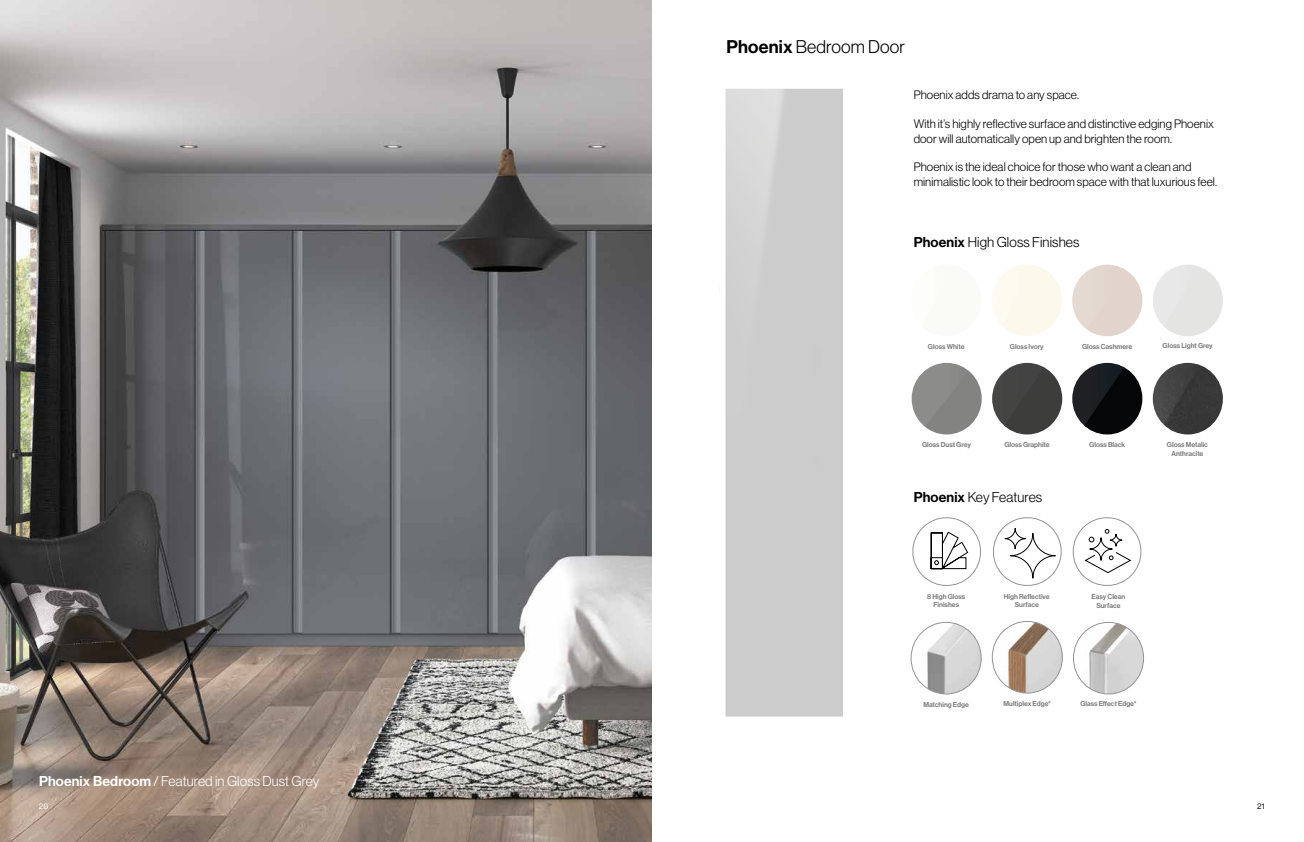
<style>
.page{position:relative;width:1304px;height:842px;background:#fff}
.page>*{position:absolute;margin:0;border:0;box-sizing:border-box;transform-origin:0 0}
.t1{font:18px "N Haas Grotesk DS Std 45 Lt";letter-spacing:.01em;color:#000}
.t2{font:14px "N Haas Grotesk DS Std 45 Lt";letter-spacing:.01em;color:#000}
.t3{font:14px "N Haas Grotesk DS Std 45 Lt";letter-spacing:.01em;color:#fff}
.t4{font:12px/14.4px "N Haas Grotesk DS Std 45 Lt";letter-spacing:.005em;color:#000}
.t5{font:8px "N Haas Grotesk DS Pro 55 Rg";color:#fff}
.t6{font:8px "N Haas Grotesk DS Pro 55 Rg";color:#000}
.t7{font:7px/8.4px "N Haas Grotesk DS Std 65 Md";color:#7c7b7b;text-align:center}
.s1{font-family:"N Haas Grotesk DS Std 65 Md"}
</style>
<div class="page">
<img style="left:0;top:0;width:652px;height:842px">
<img style="left:912px;top:363px;width:70px;height:71px">
<img style="left:992px;top:363px;width:70px;height:71px">
<img style="left:1072px;top:265px;width:70px;height:71px">
<img style="left:1153px;top:265px;width:70px;height:71px">
<img style="left:1072px;top:363px;width:70px;height:71px">
<img style="left:719px;top:88px;width:124px;height:629px">
<img style="left:1153px;top:363px;width:70px;height:71px">
<svg style="left:912px;top:517px;width:69px;height:69px"></svg>
<svg style="left:993px;top:517px;width:149px;height:69px"></svg>
<img style="left:911px;top:622px;width:70px;height:72px">
<div style="left:911px;top:622px;width:70px;height:72px;border:1px solid #939498;border-radius:50%"></div>
<img style="left:992px;top:621px;width:70px;height:72px">
<div style="left:992px;top:621px;width:70px;height:72px;border:1px solid #939498;border-radius:50%"></div>
<img style="left:1073px;top:622px;width:71px;height:72px">
<div style="left:1073px;top:622px;width:71px;height:72px;border:1px solid #939498;border-radius:50%"></div>
<p class="t3" style="left:39px;top:773px;width:282px"><span class="s1">Phoenix Bedroom</span> / Featured in Gloss Dust Grey</p>
<p class="t5" style="left:39px;top:801px;width:11px">20</p>
<h1 class="t1" style="left:727px;top:37px;width:180px"><span class="s1">Phoenix</span> Bedroom Door</h1>
<p class="t4" style="left:914px;top:88px;width:167px">Phoenix adds drama to any space.</p>
<p class="t4" style="left:914px;top:117px;width:302px">With it’s highly reflective surface and distinctive edging Phoenix door will automatically open up and brighten the room.</p>
<p class="t4" style="left:914px;top:160px;width:305px">Phoenix is the ideal choice for those who want a clean and minimalistic look to their bedroom space with that luxurious feel.</p>
<p class="t2" style="left:914px;top:234px;width:167px"><span class="s1">Phoenix</span> High Gloss Finishes</p>
<p class="t7" style="left:928px;top:342px;width:38px">Gloss White</p>
<p class="t7" style="left:1010px;top:342px;width:35px">Gloss Ivory</p>
<p class="t7" style="left:1082px;top:342px;width:52px">Gloss Cashmere</p>
<p class="t7" style="left:1163px;top:341px;width:52px">Gloss Light Grey</p>
<p class="t7" style="left:922px;top:440px;width:50px">Gloss Dust Grey</p>
<p class="t7" style="left:1004px;top:440px;width:47px">Gloss Graphite</p>
<p class="t7" style="left:1089px;top:440px;width:38px">Gloss Black</p>
<p class="t7" style="left:1167px;top:441px;width:43px">Gloss Metalic<br>Anthracite</p>
<p class="t2" style="left:914px;top:490px;width:130px"><span class="s1">Phoenix</span> Key Features</p>
<p class="t7" style="left:927px;top:592px;width:40px">8 High Gloss<br>Finishes</p>
<p class="t7" style="left:1004px;top:592px;width:47px">High Reflective<br>Surface</p>
<p class="t7" style="left:1092px;top:593px;width:35px">Easy Clean<br>Surface</p>
<p class="t7" style="left:923px;top:700px;width:47px">Matching Edge</p>
<p class="t7" style="left:1003px;top:699px;width:49px">Multiplex Edge*</p>
<p class="t7" style="left:1080px;top:700px;width:58px">Glass Effect Edge*</p>
<p class="t6" style="left:1257px;top:801px;width:9px">21</p>
</div>
